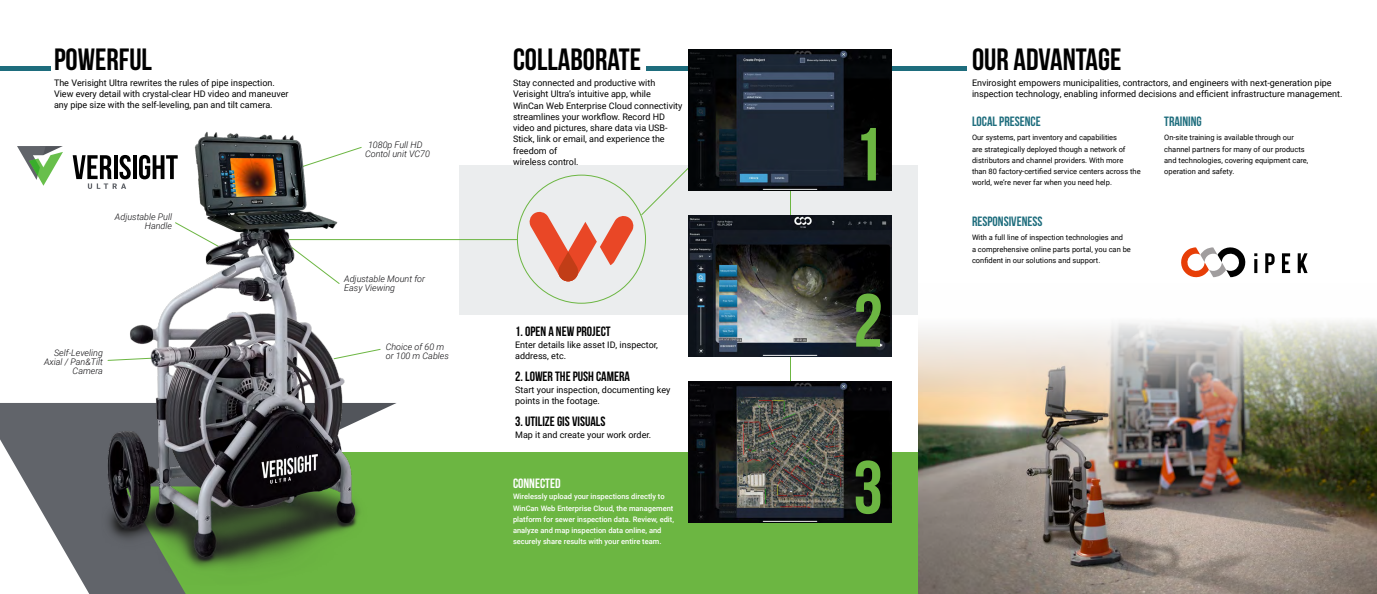
<style>
.page{position:relative;width:1377px;height:594px;background:#fff}
.page>*{position:absolute;margin:0;border:0;box-sizing:border-box;transform-origin:0 0}
.t1{font:700 75px "Bebas Neue";color:#6cb642}
.t2{font:700 30.75px "Bebas Neue";color:#000}
.t3{font:700 13.5px "Bebas Neue";color:#000}
.t4{font:700 13.5px "Bebas Neue";color:#1e6d7d}
.t5{font:700 13.5px "Bebas Neue";color:#fff}
.t6{font:9px/11.2px "Roboto";color:#000}
.t7{font:italic 300 9px/9px "Roboto";color:#0a090c;text-align:right}
.t8{font:7.5px/11.2px "Roboto";color:#000}
.t9{font:500 7.5px/11.2px "Roboto";color:#fff}
</style>
<div class="page">
<hr style="left:288px;top:239px;width:171px;height:1px;background:#6cb642">
<div style="left:109px;top:452px;width:350px;height:142px;background:#6cb642"></div>
<svg style="left:0;top:403px;width:186px;height:191px;fill:#61646a"></svg>
<hr style="left:0;top:66px;width:51px;height:4px;background:#1e6d7d">
<svg style="left:17px;top:146px;width:46px;height:40px"></svg>
<div style="left:459px;top:452px;width:459px;height:142px;background:#6cb642"></div>
<hr style="left:646px;top:66px;width:272px;height:4px;background:#1e6d7d">
<div style="left:459px;top:165px;width:459px;height:149px;background:#ebedee"></div>
<hr style="left:790px;top:182px;width:1px;height:257px;background:#6cb642">
<svg style="left:528px;top:168px;width:177px;height:113px"></svg>
<hr style="left:459px;top:239px;width:58px;height:1px;background:#6cb642">
<img style="left:689px;top:382px;width:202px;height:140px">
<img style="left:688px;top:216px;width:203px;height:140px">
<img style="left:688px;top:50px;width:203px;height:141px">
<hr style="left:918px;top:66px;width:49px;height:4px;background:#1e6d7d">
<img style="left:918px;top:320px;width:459px;height:274px">
<svg style="left:1181px;top:247px;width:127px;height:31px"></svg>
<img style="left:74px;top:131px;width:332px;height:455px">
<h2 class="t2" style="left:54px;top:43px;width:100px">POWERFUL</h2>
<p class="t6" style="left:54px;top:77px;width:236px">The Verisight Ultra rewrites the rules of pipe inspection.<br>View every detail with crystal-clear HD video and maneuver any pipe size with the self-leveling, pan and tilt camera.</p>
<p class="t7" style="left:115px;top:212px;width:59px">Adjustable Pull<br>Handle</p>
<p class="t7" style="left:365px;top:140px;width:66px;text-align:center">1080p Full HD<br>Contol unit VC70</p>
<p class="t7" style="left:344px;top:274px;width:82px;text-align:left">Adjustable Mount for<br>Easy Viewing</p>
<p class="t7" style="left:44px;top:348px;width:60px">Self-Leveling<br>Axial / Pan&amp;Tilt<br>Camera</p>
<p class="t7" style="left:386px;top:342px;width:65px;text-align:left">Choice of 60 m or 100 m Cables</p>
<h2 class="t2" style="left:513px;top:43px;width:130px">COLLABORATE</h2>
<p class="t6" style="left:513px;top:77px;width:171px">Stay connected and productive with Verisight Ultra’s intuitive app, while WinCan Web Enterprise Cloud connectivity streamlines your workflow. Record HD video and pictures, share data via USB-Stick, link or email, and experience the freedom of<br>wireless control.</p>
<h3 class="t3" style="left:515px;top:324px;width:97px">1. OPEN A NEW PROJECT</h3>
<p class="t6" style="left:515px;top:338px;width:144px">Enter details like asset ID, inspector, address, etc.</p>
<h3 class="t3" style="left:515px;top:369px;width:116px">2. LOWER THE PUSH CAMERA</h3>
<p class="t6" style="left:515px;top:383px;width:157px">Start your inspection, documenting key points in the footage.</p>
<h3 class="t3" style="left:515px;top:414px;width:92px">3. UTILIZE GIS VISUALS</h3>
<p class="t6" style="left:515px;top:428px;width:138px">Map it and create your work order.</p>
<h3 class="t5" style="left:513px;top:476px;width:49px">CONNECTED</h3>
<p class="t9" style="left:513px;top:491px;width:162px">Wirelessly upload your inspections directly to WinCan Web Enterprise Cloud, the management platform for sewer inspection data. Review, edit, analyze and map inspection data online, and securely share results with your entire team.</p>
<h1 class="t1" style="left:853px;top:113px;width:31px">1</h1>
<h1 class="t1" style="left:853px;top:280px;width:31px">2</h1>
<h1 class="t1" style="left:853px;top:446px;width:31px">3</h1>
<h2 class="t2" style="left:972px;top:43px;width:151px">OUR ADVANTAGE</h2>
<p class="t6" style="left:972px;top:77px;width:372px">Envirosight empowers municipalities, contractors, and engineers with next-generation pipe inspection technology, enabling informed decisions and efficient infrastructure management.</p>
<h3 class="t4" style="left:972px;top:114px;width:70px">LOCAL PRESENCE</h3>
<p class="t8" style="left:972px;top:132px;width:170px">Our systems, part inventory and capabilities<br>are strategically deployed though a network of distributors and channel providers. With more<br>than 80 factory-certified service centers across the world, we’re never far when you need help.</p>
<h3 class="t4" style="left:972px;top:214px;width:72px">RESPONSIVENESS</h3>
<p class="t8" style="left:972px;top:232px;width:160px">With a full line of inspection technologies and<br>a comprehensive online parts portal, you can be confident in our solutions and support.</p>
<h3 class="t4" style="left:1164px;top:114px;width:39px">TRAINING</h3>
<p class="t8" style="left:1164px;top:132px;width:146px">On-site training is available through our channel partners for many of our products and technologies, covering equipment care, operation and safety.</p>
</div>
